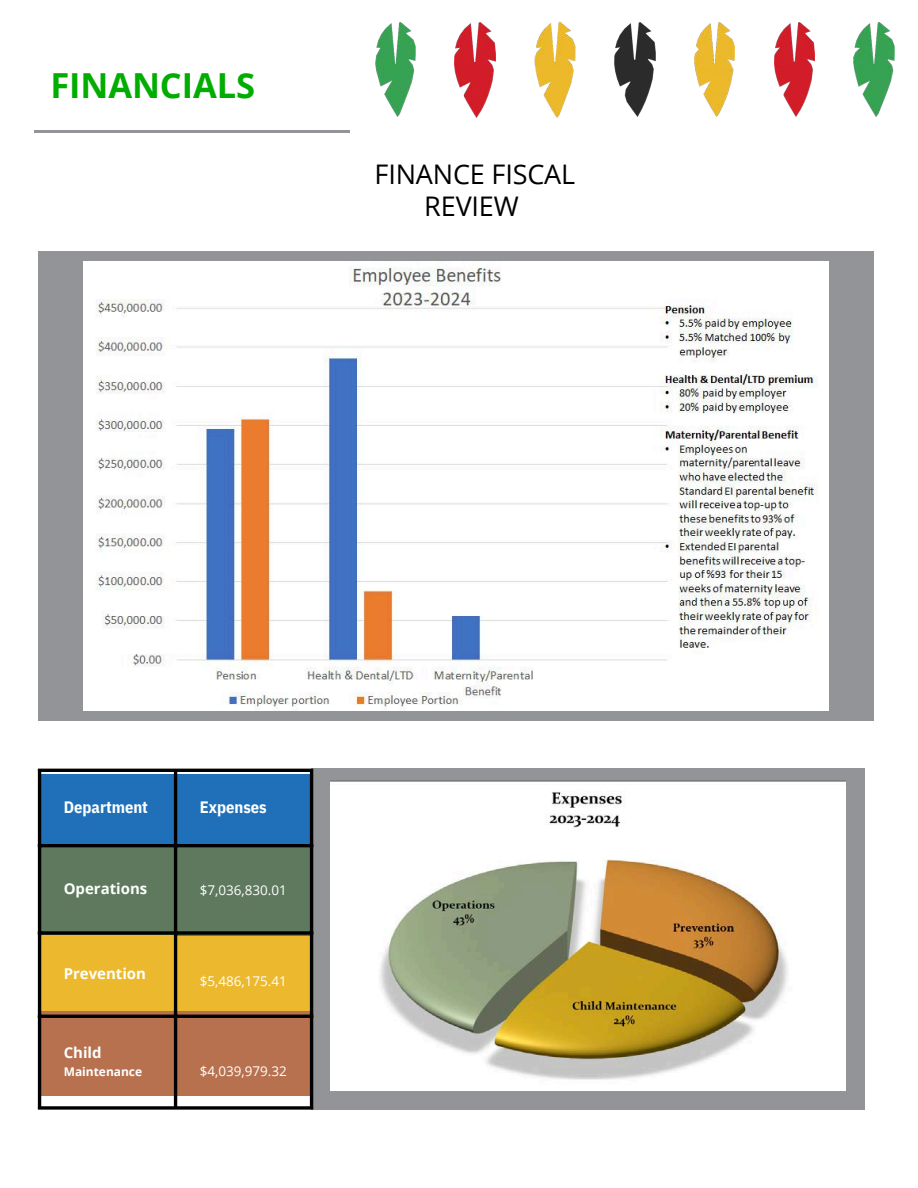
<style>
.page{position:relative;width:918px;height:1188px;background:#fff}
.page>*{position:absolute;margin:0;border:0;box-sizing:border-box;transform-origin:0 0}
.t1{font:700 34.5px "Open Sans";letter-spacing:-.005em;color:#00ad00}
.t2{font:27px/31.5px "Open Sans";letter-spacing:-.005em;color:#000;text-align:center}
.t3{font:700 16.5px "IBM Plex Sans Cond";color:#fdffff}
.t4{font:700 15px "Open Sans";color:#fdffff}
.t5{font:13.5px "Open Sans";color:#fdffff}
.t6{font:13.5px "Open Sans";color:#fff}
.t7{font:700 12px "Open Sans";color:#fdffff}
</style>
<div class="page">
<hr style="left:34px;top:131px;width:316px;height:2px;background:#939497">
<img style="left:375px;top:22px;width:41px;height:95px">
<img style="left:455px;top:23px;width:40px;height:94px">
<img style="left:534px;top:21px;width:42px;height:97px">
<img style="left:615px;top:22px;width:40px;height:95px">
<img style="left:694px;top:22px;width:41px;height:95px">
<img style="left:774px;top:22px;width:41px;height:95px">
<img style="left:854px;top:22px;width:40px;height:95px">
<div style="left:38px;top:251px;width:836px;height:470px;background:#939497"></div>
<img style="left:84px;top:261px;width:745px;height:449px">
<div style="left:174px;top:936px;width:136px;height:76px;background:#ecb92e"></div>
<div style="left:311px;top:769px;width:554px;height:341px;background:#939497"></div>
<img style="left:330px;top:780px;width:516px;height:311px">
<div style="left:38px;top:845px;width:139px;height:90px;background:#5e795d"></div>
<div style="left:38px;top:774px;width:136px;height:71px;background:#2070b9"></div>
<div style="left:174px;top:774px;width:137px;height:71px;background:#2070b9"></div>
<div style="left:177px;top:846px;width:134px;height:90px;background:#5e795d"></div>
<div style="left:39px;top:935px;width:135px;height:77px;background:#ecb92e"></div>
<div style="left:40px;top:1012px;width:134px;height:84px;background:#b8714f"></div>
<div style="left:174px;top:1012px;width:136px;height:84px;background:#b8714f"></div>
<hr style="left:38px;top:772px;width:3px;height:334px;background:#000">
<hr style="left:174px;top:772px;width:3px;height:334px;background:#000">
<hr style="left:310px;top:772px;width:3px;height:334px;background:#000">
<hr style="left:38px;top:769px;width:275px;height:3px;background:#000">
<hr style="left:38px;top:844px;width:275px;height:3px;background:#000">
<svg style="left:41px;top:931px;width:269px;height:4px"></svg>
<hr style="left:38px;top:1015px;width:275px;height:3px;background:#000">
<svg style="left:38px;top:1106px;width:275px;height:4px"></svg>
<p class="t1" style="left:50px;top:61px;width:206px">FINANCIALS</p>
<p class="t2" style="left:375px;top:158px;width:202px">FINANCE FISCAL<br>REVIEW</p>
<h1 class="t3" style="left:64px;top:797px;width:86px">Department</h1>
<p class="t3" style="left:200px;top:797px;width:68px">Expenses</p>
<p class="t4" style="left:64px;top:878px;width:85px">Operations</p>
<p class="t6" style="left:200px;top:880px;width:89px">$7,036,830.01</p>
<p class="t4" style="left:64px;top:963px;width:84px">Prevention</p>
<p class="t5" style="left:200px;top:972px;width:89px">$5,486,175.41</p>
<p class="t4" style="left:64px;top:1042px;width:39px">Child</p>
<p class="t7" style="left:64px;top:1063px;width:80px">Maintenance</p>
<p class="t5" style="left:200px;top:1062px;width:89px">$4,039,979.32</p>
</div>
